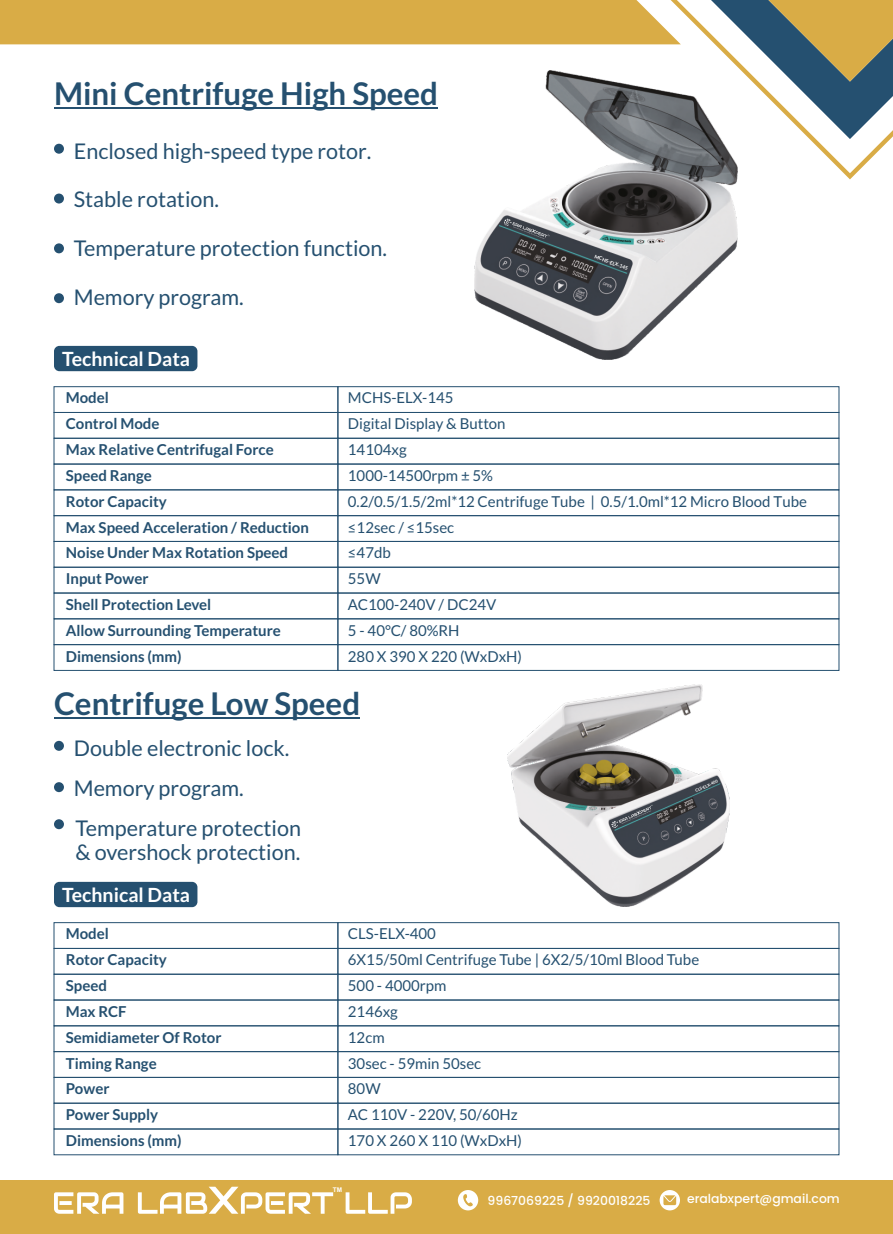
<style>
.page{position:relative;width:893px;height:1234px;background:#fff}
.page>*{position:absolute;margin:0;border:0;box-sizing:border-box;transform-origin:0 0}
.t1{font:700 31.2px "Lato";color:#255070}
.t2{font:21.6px/40.3px "Lato";color:#255070}
.t3{font:700 19.5px "Lato";color:#fff}
.t4{font:15px/25.8px "Lato";color:#255070}
.t5{font:700 15px/25.8px "Lato";color:#255070}
.t6{font:500 12.45px "Poppins";color:#fff}
.t7{font:700 6.45px "Arial";color:#fff}
.t8{font:700 4.95px "Lato";color:#fff}
.t9{font:700 4.05px "Lato";color:#fff}
</style>
<div class="page">
<div style="left:0;top:1179px;width:893px;height:54px;background:#d9ac46"></div>
<svg style="left:54px;top:1192px;width:69px;height:21px"></svg>
<svg style="left:138px;top:1186px;width:274px;height:27px"></svg>
<svg style="left:660px;top:1189px;width:20px;height:21px"></svg>
<svg style="left:663px;top:1194px;width:13px;height:10px"></svg>
<div style="left:458px;top:1189px;width:20px;height:21px;background:#fff;border-radius:50%"></div>
<svg style="left:463px;top:1194px;width:10px;height:12px"></svg>
<div style="left:54px;top:193px;width:10px;height:10px;background:#255070;border-radius:50%"></div>
<div style="left:54px;top:243px;width:10px;height:10px;background:#255070;border-radius:50%"></div>
<div style="left:54px;top:293px;width:10px;height:10px;background:#255070;border-radius:50%"></div>
<svg style="left:0;top:0;width:893px;height:179px"></svg>
<hr style="left:280px;top:107px;width:158px;height:2px;background:#255070">
<div style="left:54px;top:346px;width:143px;height:25px;background:#255070;border-radius:5px"></div>
<div style="left:337px;top:386px;width:502px;height:27px;border:1px solid #255070"></div>
<div style="left:337px;top:412px;width:502px;height:26px;border:1px solid #255070"></div>
<div style="left:337px;top:438px;width:502px;height:26px;border:1px solid #255070"></div>
<div style="left:337px;top:463px;width:502px;height:27px;border:1px solid #255070"></div>
<div style="left:337px;top:489px;width:502px;height:27px;border:1px solid #255070"></div>
<div style="left:337px;top:515px;width:502px;height:26px;border:1px solid #255070"></div>
<div style="left:54px;top:386px;width:284px;height:27px;border:1px solid #255070"></div>
<div style="left:54px;top:412px;width:284px;height:26px;border:1px solid #255070"></div>
<div style="left:54px;top:438px;width:284px;height:26px;border:1px solid #255070"></div>
<div style="left:54px;top:463px;width:284px;height:27px;border:1px solid #255070"></div>
<div style="left:54px;top:489px;width:284px;height:27px;border:1px solid #255070"></div>
<div style="left:54px;top:515px;width:284px;height:26px;border:1px solid #255070"></div>
<div style="left:54px;top:592px;width:284px;height:27px;border:1px solid #255070"></div>
<div style="left:54px;top:566px;width:284px;height:27px;border:1px solid #255070"></div>
<div style="left:54px;top:541px;width:284px;height:26px;border:1px solid #255070"></div>
<div style="left:54px;top:644px;width:284px;height:26px;border:1px solid #255070"></div>
<div style="left:337px;top:592px;width:502px;height:27px;border:1px solid #255070"></div>
<div style="left:337px;top:566px;width:502px;height:27px;border:1px solid #255070"></div>
<div style="left:337px;top:541px;width:502px;height:26px;border:1px solid #255070"></div>
<hr style="left:54px;top:717px;width:150px;height:1px;background:#255070">
<hr style="left:210px;top:717px;width:150px;height:1px;background:#255070">
<div style="left:54px;top:740px;width:10px;height:10px;background:#255070;border-radius:50%"></div>
<div style="left:54px;top:782px;width:10px;height:10px;background:#255070;border-radius:50%"></div>
<div style="left:54px;top:819px;width:10px;height:10px;background:#255070;border-radius:50%"></div>
<div style="left:54px;top:881px;width:143px;height:25px;background:#255070;border-radius:5px"></div>
<div style="left:337px;top:922px;width:502px;height:26px;border:1px solid #255070"></div>
<div style="left:337px;top:947px;width:502px;height:27px;border:1px solid #255070"></div>
<div style="left:337px;top:973px;width:502px;height:27px;border:1px solid #255070"></div>
<div style="left:337px;top:999px;width:502px;height:26px;border:1px solid #255070"></div>
<div style="left:337px;top:1025px;width:502px;height:26px;border:1px solid #255070"></div>
<div style="left:337px;top:1050px;width:502px;height:27px;border:1px solid #255070"></div>
<div style="left:54px;top:922px;width:284px;height:26px;border:1px solid #255070"></div>
<div style="left:54px;top:947px;width:284px;height:27px;border:1px solid #255070"></div>
<div style="left:54px;top:973px;width:284px;height:27px;border:1px solid #255070"></div>
<div style="left:54px;top:999px;width:284px;height:26px;border:1px solid #255070"></div>
<div style="left:54px;top:1025px;width:284px;height:26px;border:1px solid #255070"></div>
<div style="left:54px;top:1050px;width:284px;height:27px;border:1px solid #255070"></div>
<div style="left:54px;top:1102px;width:284px;height:27px;border:1px solid #255070"></div>
<div style="left:54px;top:1076px;width:284px;height:27px;border:1px solid #255070"></div>
<div style="left:54px;top:1128px;width:284px;height:26px;border:1px solid #255070"></div>
<div style="left:337px;top:1102px;width:502px;height:27px;border:1px solid #255070"></div>
<div style="left:337px;top:1076px;width:502px;height:27px;border:1px solid #255070"></div>
<img style="left:475px;top:71px;width:263px;height:288px">
<svg style="left:504px;top:218px;width:43px;height:21px"></svg>
<img style="left:507px;top:684px;width:222px;height:222px">
<svg style="left:611px;top:806px;width:40px;height:21px"></svg>
<div style="left:337px;top:644px;width:502px;height:26px;border:1px solid #255070"></div>
<div style="left:337px;top:1128px;width:502px;height:26px;border:1px solid #255070"></div>
<h1 class="t1" style="left:54px;top:79px;width:386px">Mini Centrifuge High Speed</h1>
<h2 class="t2" style="left:74px;top:132px;width:299px">Enclosed high-speed type rotor.</h2>
<h2 class="t2" style="left:74px;top:180px;width:147px">Stable rotation.</h2>
<h2 class="t2" style="left:74px;top:229px;width:315px">Temperature protection function.</h2>
<h2 class="t2" style="left:74px;top:278px;width:171px">Memory program.</h2>
<h3 class="t3" style="left:62px;top:350px;width:129px">Technical Data</h3>
<p class="t8" style="left:596px;top:254px;width:37px;rotate:21deg">MCHS-ELX-145</p>
<p class="t5" style="left:66px;top:386px;width:245px">Model<br>Control Mode<br>Max Relative Centrifugal Force<br>Speed Range<br>Rotor Capacity<br>Max Speed Acceleration / Reduction<br>Noise Under Max Rotation Speed<br>Input Power<br>Shell Protection Level<br>Allow Surrounding Temperature<br>Dimensions (mm)</p>
<p class="t4" style="left:348px;top:386px;width:461px">MCHS-ELX-145<br>Digital Display &amp; Button<br>14104xg<br>1000-14500rpm ± 5%<br>0.2/0.5/1.5/2ml*12 Centrifuge Tube | 0.5/1.0ml*12 Micro Blood Tube ≤12sec / ≤15sec<br>≤47db<br>55W<br>AC100-240V / DC24V<br>5 - 40°C/ 80%RH<br>280 X 390 X 220 (WxDxH)</p>
<h1 class="t1" style="left:54px;top:689px;width:308px">Centrifuge Low Speed</h1>
<h2 class="t2" style="left:74px;top:728px;width:217px">Double electronic lock.<br>Memory program.</h2>
<p class="t9" style="left:695px;top:789px;width:26px;rotate:-24deg">CLS-ELX-400</p>
<h2 class="t2" style="left:75px;top:817px;width:227px;line-height:23.9px">Temperature protection &amp; overshock protection.</h2>
<h3 class="t3" style="left:62px;top:885px;width:129px">Technical Data</h3>
<p class="t5" style="left:66px;top:921px;width:157px">Model<br>Rotor Capacity<br>Speed<br>Max RCF<br>Semidiameter Of Rotor<br>Timing Range<br>Power<br>Power Supply<br>Dimensions (mm)</p>
<p class="t4" style="left:348px;top:921px;width:353px">CLS-ELX-400<br>6X15/50ml Centrifuge Tube | 6X2/5/10ml Blood Tube<br>500 - 4000rpm<br>2146xg<br>12cm<br>30sec - 59min 50sec<br>80W<br>AC 110V - 220V, 50/60Hz<br>170 X 260 X 110 (WxDxH)</p>
<p class="t7" style="left:333px;top:1186px;width:11px">TM</p>
<p class="t6" style="left:488px;top:1191px;width:164px">9967069225 / 9920018225</p>
<p class="t6" style="left:687px;top:1189px;width:154px">eralabxpert@gmail.com</p>
</div>
